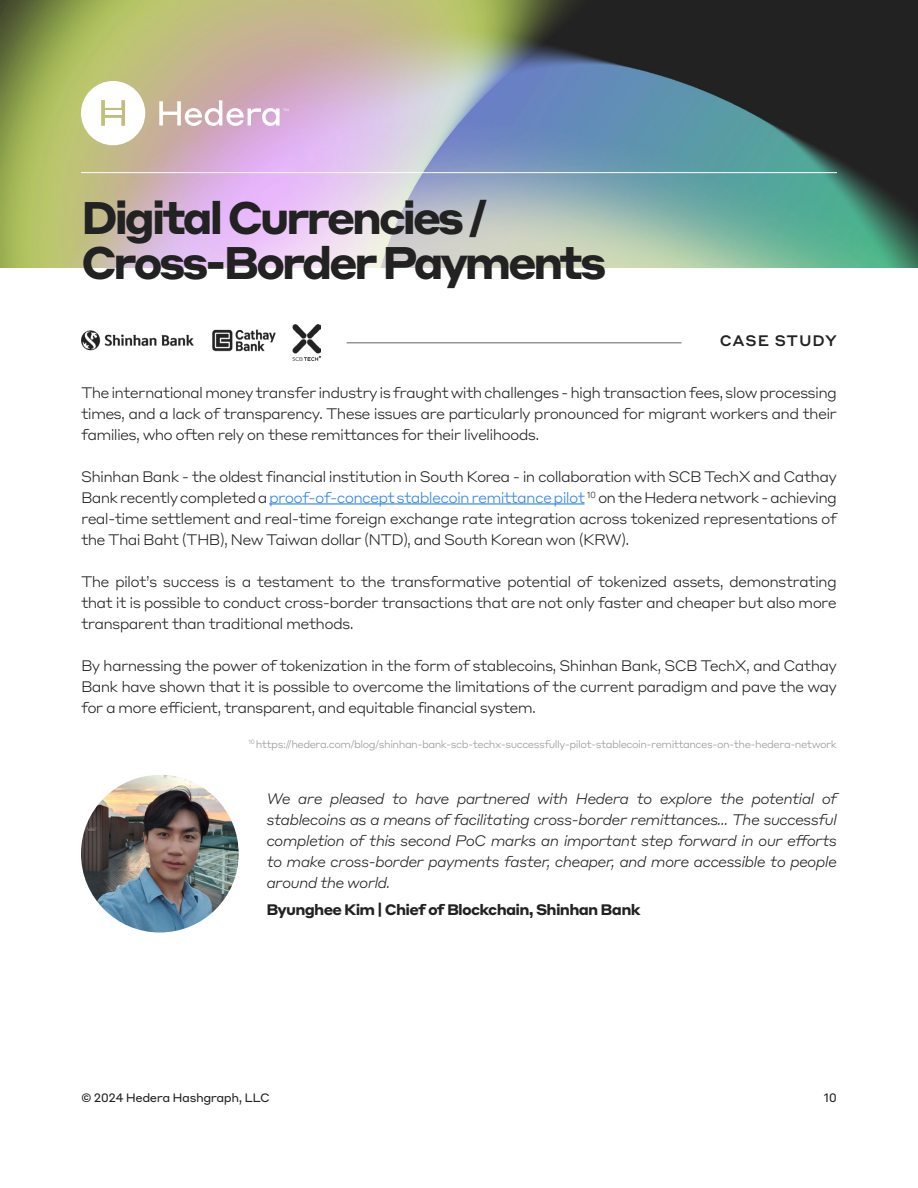
<style>
.page{position:relative;width:918px;height:1188px;background:#fff}
.page>*{position:absolute;margin:0;border:0;box-sizing:border-box;transform-origin:0 0}
.t1{font:700 45px/45px "Styrene A";letter-spacing:-.08em;color:#222}
.t2{font:300 15px/21px "Styrene A";letter-spacing:-.05em;color:#222;text-align:justify}
.t3{font:italic 300 15px/21px "Styrene A";letter-spacing:-.05em;color:#222;text-align:justify}
.t4{font:700 15px "Styrene A";letter-spacing:-.05em;color:#222}
.t5{font:500 15px "Styrene A";letter-spacing:.05em;color:#222}
.t6{font:12px "Styrene A";letter-spacing:-.04em;color:#222}
.t7{font:300 10.5px "Styrene A";letter-spacing:-.05em;color:#969696}
.s1{color:#2d84eb}
</style>
<div class="page">
<img style="left:0;top:0;width:918px;height:268px">
<svg style="left:81px;top:81px;width:64px;height:64px"></svg>
<svg style="left:159px;top:100px;width:129px;height:26px"></svg>
<hr style="left:81px;top:172px;width:756px;height:1px;background:#fff">
<hr style="left:347px;top:342px;width:334px;height:1px;background:#646464">
<hr style="left:269px;top:503px;width:316px;height:2px;background:#2d84eb">
<img style="left:81px;top:775px;width:158px;height:158px;border-radius:79px">
<img style="left:81px;top:325px;width:239px;height:35px">
<h1 class="t1" style="left:81px;top:192px;width:527px">Digital Currencies /<br>Cross-Border Payments</h1>
<p class="t5" style="left:720px;top:328px;width:119px">CASE STUDY</p>
<p class="t2" style="left:81px;top:381px;width:758px">The international money transfer industry is fraught with challenges - high transaction fees, slow processing times, and a lack of transparency. These issues are particularly pronounced for migrant workers and their families, who often rely on these remittances for their livelihoods.</p>
<p class="t2" style="left:81px;top:465px;width:758px">Shinhan Bank - the oldest financial institution in South Korea - in collaboration with SCB TechX and Cathay Bank recently completed a <span class="s1">proof-of-concept stablecoin remittance pilot</span> <sup>10</sup> on the Hedera network - achieving real-time settlement and real-time foreign exchange rate integration across tokenized representations of the Thai Baht (THB), New Taiwan dollar (NTD), and South Korean won (KRW).</p>
<p class="t2" style="left:81px;top:570px;width:758px">The pilot’s success is a testament to the transformative potential of tokenized assets, demonstrating that it is possible to conduct cross-border transactions that are not only faster and cheaper but also more transparent than traditional methods.</p>
<p class="t2" style="left:81px;top:654px;width:758px">By harnessing the power of tokenization in the form of stablecoins, Shinhan Bank, SCB TechX, and Cathay Bank have shown that it is possible to overcome the limitations of the current paradigm and pave the way for a more efficient, transparent, and equitable financial system.</p>
<p class="t7" style="left:248px;top:735px;width:590px"><sup>10</sup> https://hedera.com/blog/shinhan-bank-scb-techx-successfully-pilot-stablecoin-remittances-on-the-hedera-network</p>
<p class="t3" style="left:266px;top:787px;width:572px">We are pleased to have partnered with Hedera to explore the potential of stablecoins as a means of facilitating cross-border remittances… The successful completion of this second PoC marks an important step forward in our efforts to make cross-border payments faster, cheaper, and more accessible to people around the world.</p>
<p class="t4" style="left:266px;top:896px;width:376px">Byunghee Kim | Chief of Blockchain, Shinhan Bank</p>
<p class="t6" style="left:81px;top:1088px;width:190px">© 2024 Hedera Hashgraph, LLC</p>
<p class="t6" style="left:824px;top:1088px;width:15px">10</p>
</div>
